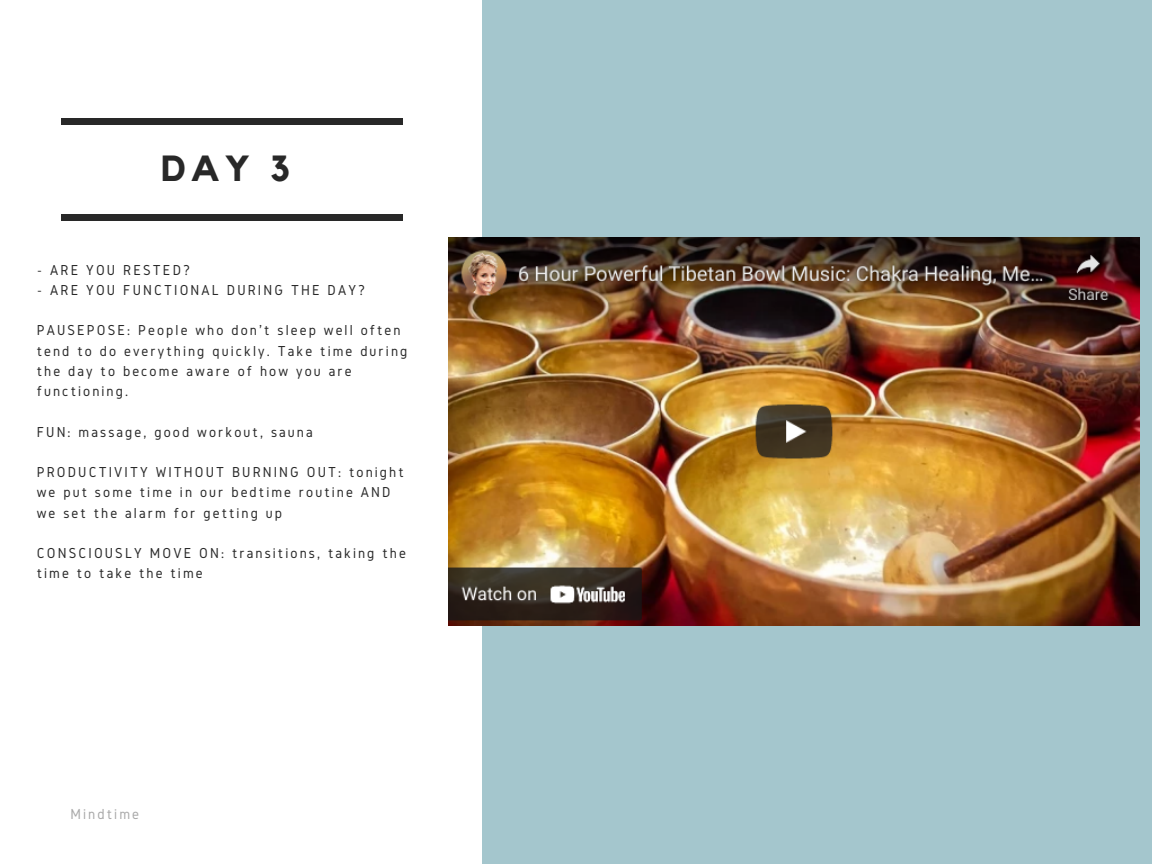
<style>
.page{position:relative;width:1152px;height:864px;background:#a4c6cd}
.page>*{position:absolute;margin:0;border:0;box-sizing:border-box;transform-origin:0 0}
.t1{font:700 36.3px "Kollektif";color:#282828}
.t2{font:15.15px "Gidole";letter-spacing:.14em;color:#a8a8a8}
.t3{font:15px/20.2px "Gidole";letter-spacing:.14em;color:#282828}
</style>
<div class="page">
<div style="left:0;top:0;width:482px;height:864px;background:#fff"></div>
<div style="left:61px;top:118px;width:342px;height:6px;background:#282828"></div>
<div style="left:61px;top:215px;width:342px;height:5px;background:#282828"></div>
<img style="left:448px;top:238px;width:692px;height:388px">
<p class="t1" style="left:161px;top:151px;width:130px">DAY 3</p>
<p class="t3" style="left:37px;top:259px;width:155px">- ARE YOU RESTED?</p>
<p class="t3" style="left:37px;top:280px;width:330px">- ARE YOU FUNCTIONAL DURING THE DAY?</p>
<p class="t3" style="left:37px;top:320px;width:372px">PAUSEPOSE: People who don't sleep well often tend to do everything quickly. Take time during the day to become aware of how you are functioning.</p>
<p class="t3" style="left:37px;top:421px;width:277px">FUN: massage, good workout, sauna</p>
<p class="t3" style="left:37px;top:462px;width:368px">PRODUCTIVITY WITHOUT BURNING OUT: tonight we put some time in our bedtime routine AND we set the alarm for getting up</p>
<p class="t3" style="left:37px;top:543px;width:371px">CONSCIOUSLY MOVE ON: transitions, taking the time to take the time</p>
<p class="t2" style="left:70px;top:805px;width:70px">Mindtime</p>
</div>
